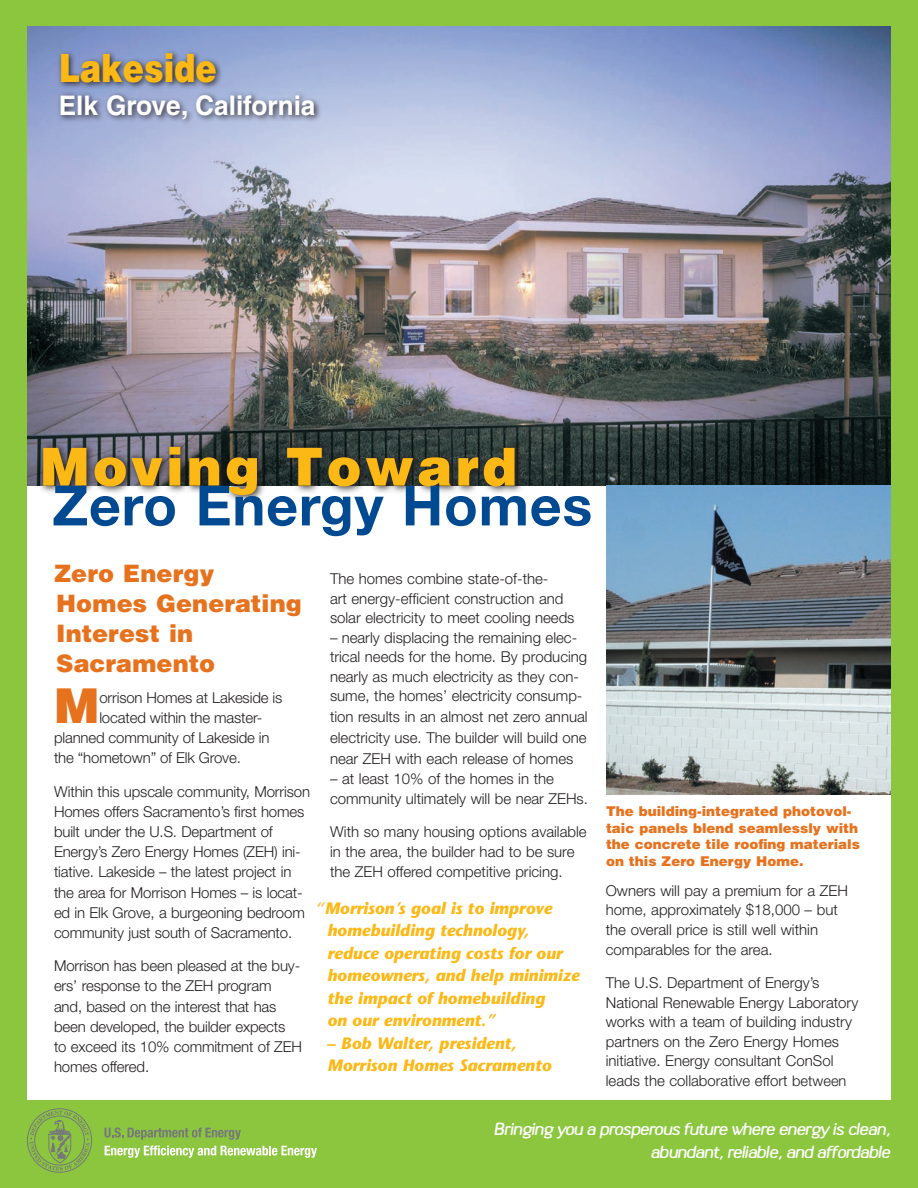
<style>
.page{position:relative;width:918px;height:1188px;background:#8bc63e}
.page>*{position:absolute;margin:0;border:0;box-sizing:border-box;transform-origin:0 0}
.t1{font:900 48px "Helvetica";color:#e7721e}
.cov-subtitle-option{font:900 39px "Helvetica";color:#fcb814;scale:.82 1}
.cov-subtitle-option-2{font:700 27px "Helvetica";color:#fff}
.inside-subhd_1{font:900 24px/30px "Helvetica";letter-spacing:.005em;color:#e7721e}
.t2{font:italic 700 19.5px/23.4px "Felth Gothic";color:#fff;text-align:right}
.t3{font:italic 700 16.5px/22.5px "Stone Sans";color:#fcb814}
.Body_Text{font:300 15px/20.1px "Helvetica Neue";color:#231f20}
.t4{font:900 13.5px/16.5px "Helvetica";color:#e7721e}
.s1{font-size:14.7px}
.s2{color:#fec240}
</style>
<div class="page">
<div style="left:27px;top:486px;width:864px;height:613px;background:#fff"></div>
<img style="left:27px;top:27px;width:864px;height:459px">
<svg style="left:27px;top:1108px;width:65px;height:65px"></svg>
<svg style="left:105px;top:1127px;width:136px;height:13px"></svg>
<svg style="left:105px;top:1146px;width:212px;height:12px"></svg>
<img style="left:606px;top:486px;width:285px;height:309px">
<div style="left:56px;top:49px;width:267px;height:78px;background:#231f20;opacity:.9"></div>
<div style="left:37px;top:440px;width:489px;height:65px;background:#231f20;opacity:.9"></div>
<svg style="left:43px;top:447px;width:548px;height:89px"></svg>
<p class="cov-subtitle-option" style="left:59px;top:42px;width:194px">Lakeside</p>
<p class="cov-subtitle-option-2" style="left:59px;top:89px;width:258px">Elk Grove, California</p>
<p class="inside-subhd_1" style="left:54px;top:558px;width:249px">Zero Energy<br>Homes Generating<br>Interest in<br>Sacramento</p>
<p class="t1" style="left:54px;top:675px;width:47px">M</p>
<p class="Body_Text" style="left:99px;top:687px;width:184px">orrison Homes at Lakeside is</p>
<p class="Body_Text" style="left:99px;top:708px;width:164px">located within the master-</p>
<p class="Body_Text" style="left:54px;top:728px;width:217px">planned community of Lakeside in</p>
<p class="Body_Text" style="left:54px;top:748px;width:188px">the “hometown” of Elk Grove.</p>
<p class="Body_Text" style="left:54px;top:781px;width:258px">Within this upscale community, Morrison Homes offers Sacramento’s first homes built under the U.S. Department of Energy’s Zero Energy Homes (ZEH) ini&shy;tiative. Lakeside – the latest project in the area for Morrison Homes – is locat&shy;ed in Elk Grove, a burgeoning bedroom community just south of Sacramento.</p>
<p class="Body_Text" style="left:54px;top:956px;width:250px">Morrison has been pleased at the buy&shy;ers’ response to the ZEH program and, based on the interest that has been developed, the builder expects<br>to exceed its 10% commitment of ZEH homes offered.</p>
<p class="Body_Text" style="left:330px;top:569px;width:246px;line-height:19.5px">The homes combine state-of-the-<br>art energy-efficient construction and solar electricity to meet cooling needs</p>
<p class="Body_Text" style="left:330px;top:627px;width:259px;line-height:19.5px">– nearly displacing the remaining elec&shy;trical needs for the home. By producing nearly as much electricity as they con&shy;sume, the homes’ electricity consump-</p>
<p class="Body_Text" style="left:330px;top:706px;width:259px;line-height:21px;text-align:justify">tion results in an almost net zero annual electricity use. The builder will build one near ZEH with each release of homes</p>
<p class="Body_Text" style="left:330px;top:769px;width:260px">– at least 10% of the homes in the community ultimately will be near ZEHs.</p>
<p class="Body_Text" style="left:330px;top:822px;width:258px">With so many housing options available in the area, the builder had to be sure the ZEH offered competitive pricing.</p>
<p class="t4" style="left:606px;top:803px;width:256px">The building-integrated photovol&shy;taic panels blend seamlessly with the concrete tile roofing materials on this Zero Energy Home.</p>
<p class="Body_Text" style="left:606px;top:880px;width:244px">Owners will pay a premium for a ZEH home, approximately $18,000 – but the overall price is still well within comparables for the area.</p>
<p class="Body_Text" style="left:606px;top:973px;width:254px;line-height:19.5px">The U.S. Department of Energy’s National Renewable Energy Laboratory works with a team of building industry partners on the Zero Energy Homes initiative. Energy consultant ConSol leads the collaborative effort <span class="s1">between</span></p>
<p class="t2" style="left:495px;top:1117px;width:398px">Bringing you a prosperous future where energy is clean, abundant, reliable, and affordable</p>
<p class="t3" style="left:328px;top:896px;width:254px;text-indent:-12px"><span class="s2">“</span>Morrison’s goal is to improve homebuilding technology, reduce operating costs for our homeowners, and help minimize the impact of homebuilding<br>on our environment.”</p>
<p class="t3" style="left:328px;top:1031px;width:225px">– Bob Walter, president,<br>Morrison Homes Sacramento</p>
</div>
